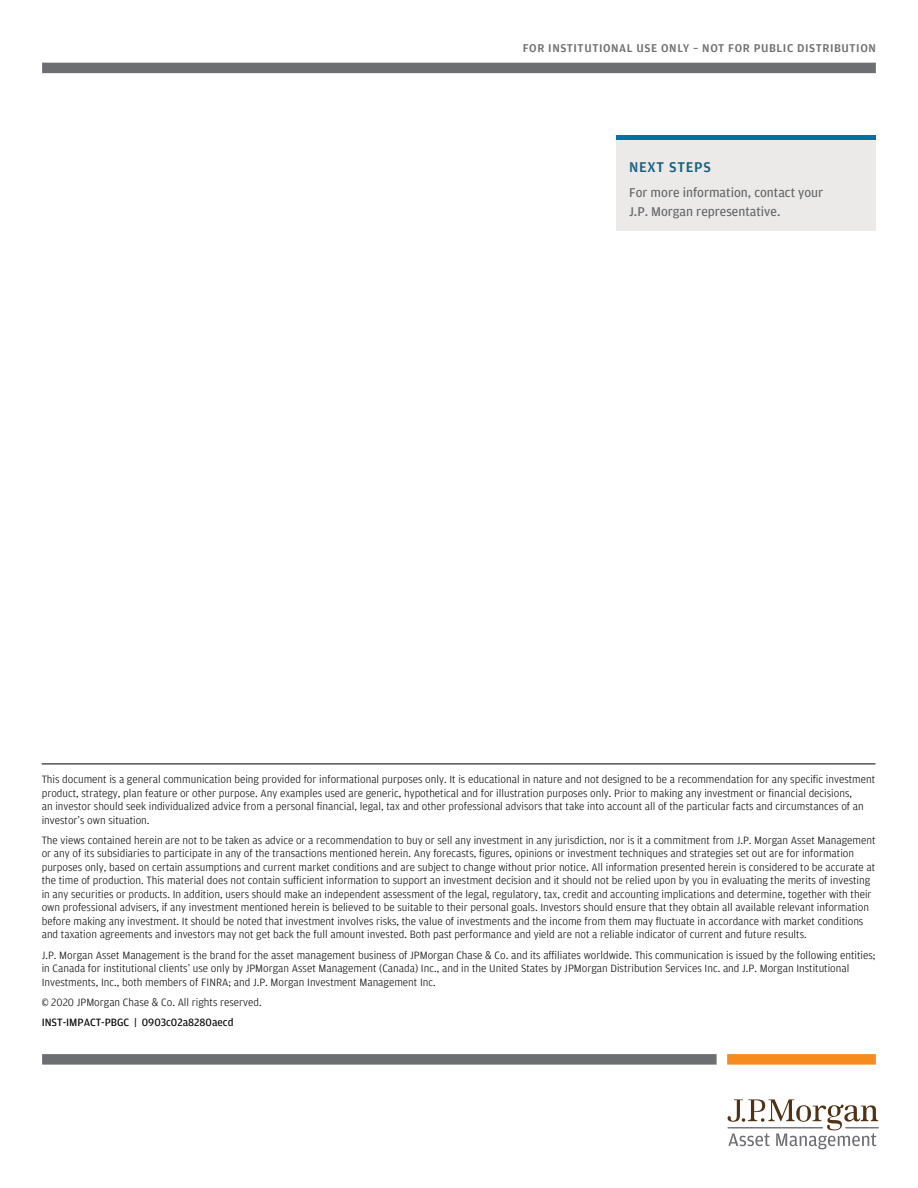
<style>
.page{position:relative;width:918px;height:1188px;background:#fff}
.page>*{position:absolute;margin:0;border:0;box-sizing:border-box;transform-origin:0 0}
.Next_Steps_Title{font:500 15px "Amplitude";letter-spacing:.05em;color:#196081}
.Next_Steps_Body_Copy{font:13.5px/18.8px "Amplitude";color:#636466}
.t1{font:500 12px "Amplitude";letter-spacing:.05em;color:#6d6e71}
.Disclaimer{font:300 11.25px/13.5px "Amplitude";color:#000}
.Disclaimer_Bold_with{font:300 11.25px/13.5px "Amplitude";color:#000}
.Product_code{font:11.25px "Amplitude";color:#000}
</style>
<div class="page">
<div style="left:42px;top:1054px;width:675px;height:11px;background:#6d6e71"></div>
<div style="left:727px;top:1054px;width:149px;height:11px;background:#f68b1f"></div>
<hr style="left:845px;top:1127px;width:34px;height:1px;background:#6d6e71">
<hr style="left:727px;top:1127px;width:96px;height:1px;background:#6d6e71">
<svg style="left:728px;top:1099px;width:150px;height:50px"></svg>
<div style="left:42px;top:63px;width:834px;height:10px;background:#6d6e71"></div>
<hr style="left:42px;top:764px;width:833px;height:1px;background:#000">
<div style="left:616px;top:139px;width:259px;height:92px;background:#ebeae9"></div>
<hr style="left:616px;top:135px;width:259px;height:4px;background:#0071a2">
<p class="t1" style="left:523px;top:40px;width:355px">FOR INSTITUTIONAL USE ONLY – NOT FOR PUBLIC DISTRIBUTION</p>
<p class="Next_Steps_Title" style="left:629px;top:157px;width:84px">NEXT STEPS</p>
<p class="Next_Steps_Body_Copy" style="left:629px;top:183px;width:196px">For more information, contact your<br>J.P. Morgan representative.</p>
<p class="Disclaimer_Bold_with" style="left:42px;top:772px;width:835px">This document is a general communication being provided for informational purposes only. It is educational in nature and not designed to be a recommendation for any specific investment product, strategy, plan feature or other purpose. Any examples used are generic, hypothetical and for illustration purposes only. Prior to making any investment or financial decisions,<br>an investor should seek individualized advice from a personal financial, legal, tax and other professional advisors that take into account all of the particular facts and circumstances of an investor’s own situation.</p>
<p class="Disclaimer" style="left:42px;top:833px;width:835px">The views contained herein are not to be taken as advice or a recommendation to buy or sell any investment in any jurisdiction, nor is it a commitment from J.P. Morgan Asset Management or any of its subsidiaries to participate in any of the transactions mentioned herein. Any forecasts, figures, opinions or investment techniques and strategies set out are for information purposes only, based on certain assumptions and current market conditions and are subject to change without prior notice. All information presented herein is considered to be accurate at the time of production. This material does not contain sufficient information to support an investment decision and it should not be relied upon by you in evaluating the merits of investing in any securities or products. In addition, users should make an independent assessment of the legal, regulatory, tax, credit and accounting implications and determine, together with their own professional advisers, if any investment mentioned herein is believed to be suitable to their personal goals. Investors should ensure that they obtain all available relevant information before making any investment. It should be noted that investment involves risks, the value of investments and the income from them may fluctuate in accordance with market conditions and taxation agreements and investors may not get back the full amount invested. Both past performance and yield are not a reliable indicator of current and future results.</p>
<p class="Disclaimer" style="left:42px;top:948px;width:835px">J.P. Morgan Asset Management is the brand for the asset management business of JPMorgan Chase &amp; Co. and its affiliates worldwide. This communication is issued by the following entities; in Canada for institutional clients’ use only by JPMorgan Asset Management (Canada) Inc., and in the United States by JPMorgan Distribution Services Inc. and J.P. Morgan Institutional<br>Investments, Inc., both members of FINRA; and J.P. Morgan Investment Management Inc.</p>
<p class="Disclaimer" style="left:42px;top:995px;width:222px">© 2020 JPMorgan Chase &amp; Co. All rights reserved.</p>
<p class="Product_code" style="left:42px;top:1015px;width:193px">INST-IMPACT-PBGC | 0903c02a8280aecd</p>
</div>
